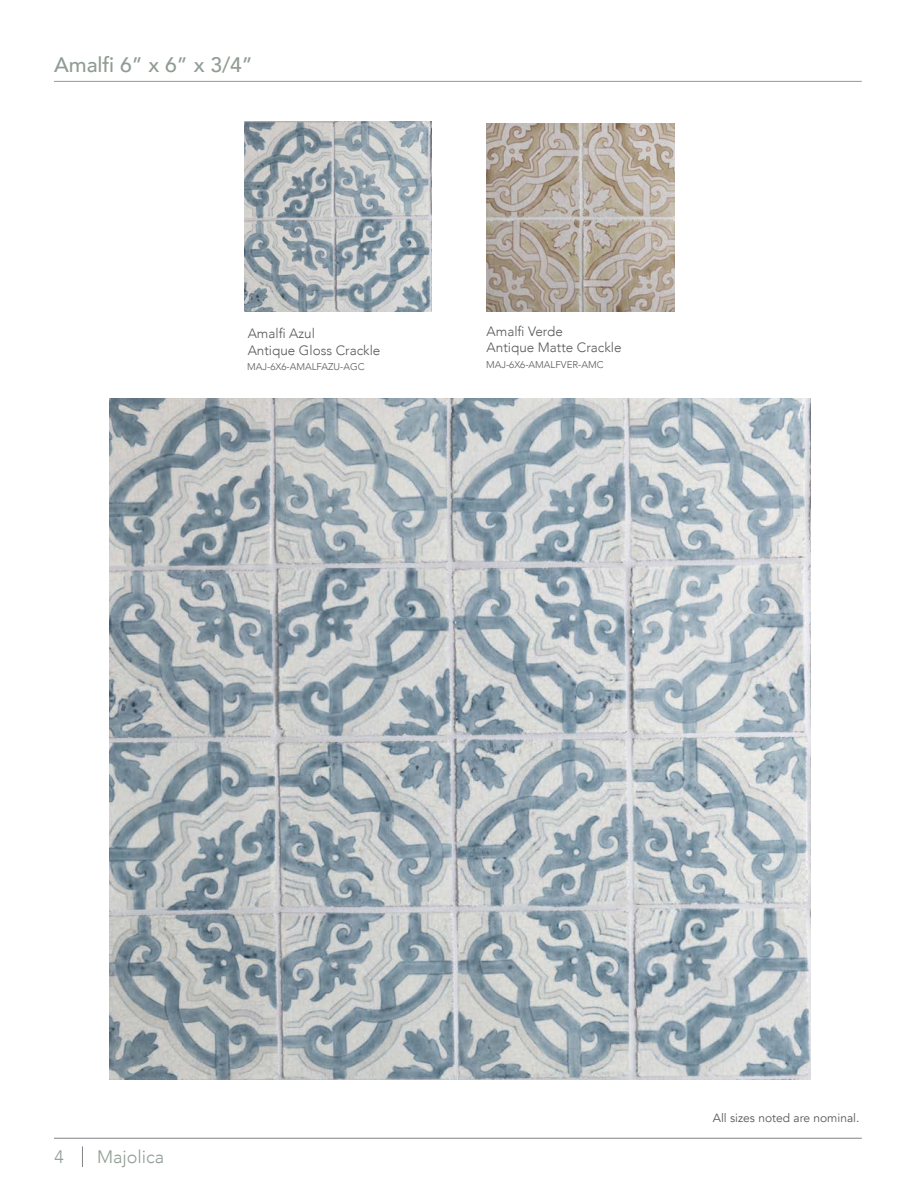
<style>
.page{position:relative;width:918px;height:1188px;background:#fff}
.page>*{position:absolute;margin:0;border:0;box-sizing:border-box;transform-origin:0 0}
.t1{font:500 21px "Avenir";color:#909c93}
.t2{font:300 18px "Avenir";color:#8f9b93}
.t3{font:300 13.5px "Avenir";color:#57585a}
.t4{font:12px "Avenir";color:#58595b}
.t5{font:300 9.75px "Avenir";color:#57585a}
</style>
<div class="page">
<svg style="left:82px;top:1146px;width:1px;height:21px"></svg>
<hr style="left:54px;top:1138px;width:808px;height:1px;background:#808285">
<hr style="left:54px;top:81px;width:808px;height:1px;background:#909c93">
<img style="left:486px;top:123px;width:189px;height:188px">
<img style="left:244px;top:122px;width:188px;height:190px">
<img style="left:110px;top:398px;width:700px;height:682px">
<p class="t1" style="left:54px;top:46px;width:200px">Amalfi 6” x 6” x 3/4”</p>
<p class="t3" style="left:487px;top:323px;width:78px">Amalfi Verde</p>
<p class="t3" style="left:487px;top:339px;width:137px">Antique Matte Crackle</p>
<p class="t3" style="left:248px;top:326px;width:69px">Amalfi Azul</p>
<p class="t3" style="left:248px;top:342px;width:134px">Antique Gloss Crackle</p>
<p class="t5" style="left:247px;top:361px;width:119px">MAJ-6X6-AMALFAZU-AGC</p>
<p class="t5" style="left:486px;top:358px;width:119px">MAJ-6X6-AMALFVER-AMC</p>
<p class="t2" style="left:54px;top:1146px;width:11px">4</p>
<h2 class="t2" style="left:97px;top:1146px;width:69px">Majolica</h2>
<p class="t4" style="left:713px;top:1111px;width:148px">All sizes noted are nominal.</p>
</div>
